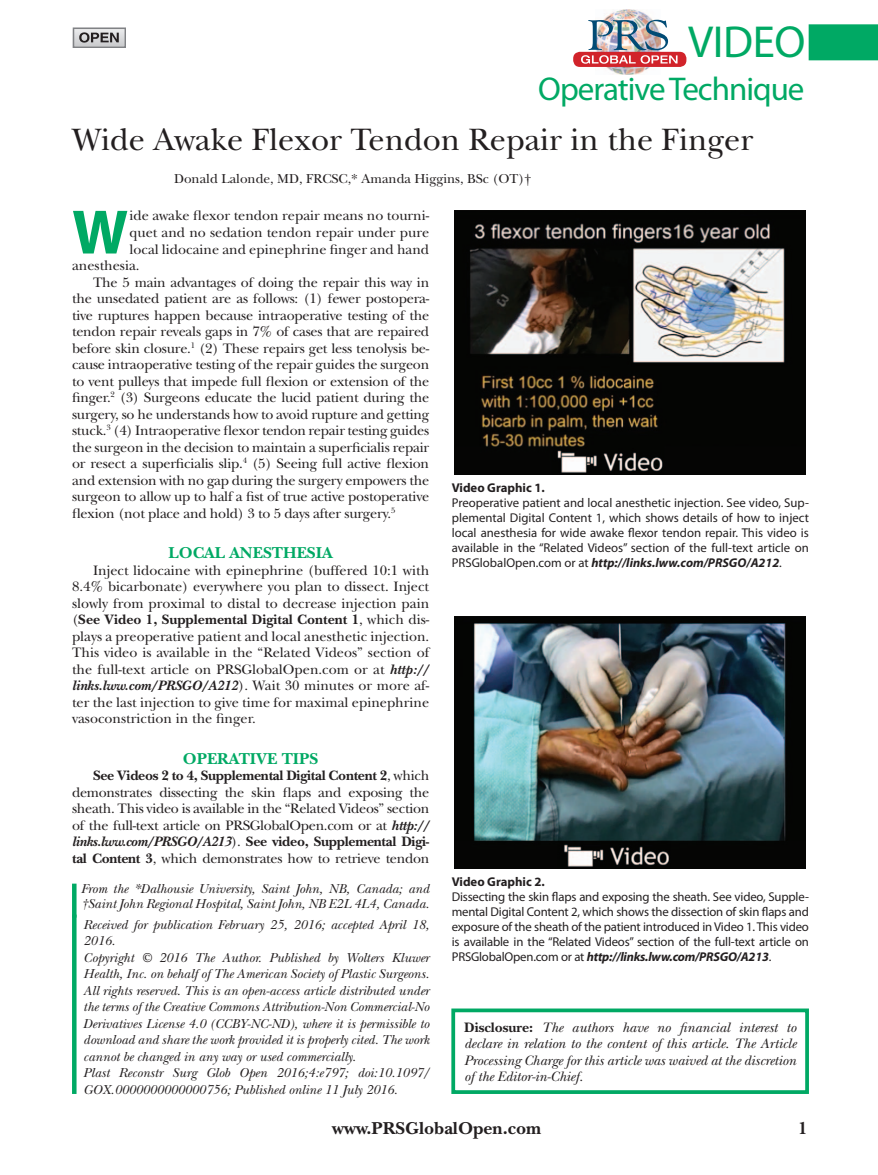
<style>
.page{position:relative;width:878px;height:1175px;background:#fff}
.page>*{position:absolute;margin:0;border:0;box-sizing:border-box;transform-origin:0 0}
.t1{font:700 63.15px "Myriad Pro";color:#00a964}
.t2{font:45px "Myriad Pro";letter-spacing:-.01em;color:#00a964}
.t3{font:33px "Myriad Pro";letter-spacing:-.03em;color:#00a964}
.t4{font:32.25px "New Baskerville";color:#231f20}
.t5{font:700 18px "New Baskerville";color:#231f20}
.t6{font:700 16.5px "New Baskerville";color:#00a964}
.t7{font:14.25px/16.5px "New Baskerville";letter-spacing:-.015em;color:#231f20;text-align:justify}
.t8{font:italic 14.25px/16.5px "New Baskerville";color:#231f20;text-align:justify}
.t9{font:italic 13.5px/16.5px "New Baskerville";color:#231f20}
.t10{font:13.5px "New Baskerville";color:#231f20}
.t11{font:12.75px/15px "Myriad Pro";letter-spacing:-.005em;color:#231f20;text-align:justify}
.t12{font:700 12.75px "Myriad Pro";color:#231f20}
.s1{font-weight:700}
.s2{font-weight:700;font-style:italic}
.s3{font-weight:700;font-style:normal}
</style>
<div class="page">
<img style="left:603px;top:10px;width:57px;height:65px">
<div style="left:573px;top:52px;width:113px;height:15px;background:#d1232a;border-radius:7px"></div>
<img style="left:581px;top:20px;width:96px;height:44px">
<div style="left:808px;top:24px;width:69px;height:36px;background:#00a964"></div>
<div style="left:73px;top:28px;width:52px;height:20px;border:2px solid #808285"></div>
<svg style="left:79px;top:32px;width:40px;height:11px"></svg>
<hr style="left:72px;top:883px;width:4px;height:34px;background:#00a964">
<div style="left:451px;top:1008px;width:357px;height:86px;border:4px solid #00a964"></div>
<hr style="left:72px;top:914px;width:4px;height:180px;background:#00a964">
<img style="left:455px;top:210px;width:350px;height:264px">
<img style="left:455px;top:616px;width:350px;height:253px">
<h2 class="t2" style="left:688px;top:14px;width:119px">Video</h2>
<h3 class="t3" style="left:538px;top:69px;width:268px">Operative Technique</h3>
<h3 class="t4" style="left:72px;top:120px;width:682px">Wide Awake Flexor Tendon Repair in the Finger</h3>
<p class="t10" style="left:174px;top:170px;width:358px">Donald Lalonde, MD, FRCSC,* Amanda Higgins, BSc (OT)†</p>
<h1 class="t1" style="left:72px;top:191px;width:58px">W</h1>
<p class="t7" style="left:129px;top:208px;width:301px">ide awake flexor tendon repair means no tourni-</p>
<p class="t7" style="left:129px;top:224px;width:301px">quet and no sedation tendon repair under pure</p>
<p class="t7" style="left:129px;top:241px;width:301px">local lidocaine and epinephrine finger and hand</p>
<p class="t7" style="left:72px;top:257px;width:69px">anesthesia.</p>
<p class="t7" style="left:93px;top:274px;width:338px">The 5 main advantages of doing the repair this way in</p>
<p class="t7" style="left:72px;top:290px;width:359px">the unsedated patient are as follows: (1) fewer postopera-</p>
<p class="t7" style="left:72px;top:307px;width:359px">tive ruptures happen because intraoperative testing of the</p>
<p class="t7" style="left:72px;top:323px;width:358px">tendon repair reveals gaps in 7% of cases that are repaired</p>
<p class="t7" style="left:72px;top:340px;width:359px">before skin closure.<sup>1</sup> (2) These repairs get less tenolysis be-</p>
<p class="t7" style="left:72px;top:356px;width:359px">cause intraoperative testing of the repair guides the surgeon</p>
<p class="t7" style="left:72px;top:373px;width:358px">to vent pulleys that impede full flexion or extension of the</p>
<p class="t7" style="left:72px;top:389px;width:358px">finger.<sup>2</sup> (3) Surgeons educate the lucid patient during the</p>
<p class="t7" style="left:72px;top:406px;width:359px">surgery, so he understands how to avoid rupture and getting</p>
<p class="t7" style="left:72px;top:422px;width:358px">stuck.<sup>3</sup> (4) Intraoperative flexor tendon repair testing guides</p>
<p class="t7" style="left:72px;top:439px;width:359px">the surgeon in the decision to maintain a superficialis repair</p>
<p class="t7" style="left:72px;top:455px;width:358px">or resect a superficialis slip.<sup>4</sup> (5) Seeing full active flexion</p>
<p class="t7" style="left:72px;top:472px;width:359px">and extension with no gap during the surgery empowers the</p>
<p class="t7" style="left:72px;top:488px;width:359px">surgeon to allow up to half a fist of true active postoperative</p>
<p class="t7" style="left:72px;top:505px;width:325px">flexion (not place and hold) 3 to 5 days after surgery.<sup>5</sup></p>
<p class="t6" style="left:168px;top:543px;width:166px">LOCAL ANESTHESIA</p>
<p class="t7" style="left:72px;top:562px;width:359px;text-indent:21px">Inject lidocaine with epinephrine (buffered 10:1 with 8.4% bicarbonate) everywhere you plan to dissect. Inject slowly from proximal to distal to decrease injection pain (<span class="s1">See Video 1, Supplemental Digital Content 1</span>, which dis&shy;plays a preoperative patient and local anesthetic injection.<br>This video is available in the “Related Videos” section of the full-text article on PRSGlobalOpen.com or at <span class="s2">http:// links.lww.com/PRSGO/A212</span>). Wait 30 minutes or more af&shy;ter the last injection to give time for maximal epinephrine vasoconstriction in the finger.</p>
<p class="t6" style="left:183px;top:748px;width:137px">OPERATIVE TIPS</p>
<p class="t7" style="left:72px;top:767px;width:359px;text-indent:21px"><span class="s1">See Videos 2 to 4, Supplemental Digital Content 2</span>, which demonstrates dissecting the skin flaps and exposing the sheath. This video is available in the “Related Videos” section of the full-text article on PRSGlobalOpen.com or at <span class="s2">http:// links.lww.com/PRSGO/A213</span>). <span class="s1">See video, Supplemental Digi&shy;tal Content 3</span>, which demonstrates how to retrieve tendon</p>
<p class="t9" style="left:81px;top:881px;width:350px;line-height:15px">From the *Dalhousie University, Saint John, NB, Canada; and †Saint John Regional Hospital, Saint John, NB E2L 4L4, Canada.</p>
<p class="t9" style="left:83px;top:916px;width:347px">Received for publication February 25, 2016; accepted April 18, 2016.<br>Copyright © 2016 The Author. Published by Wolters Kluwer Health, Inc. on behalf of The American Society of Plastic Surgeons.<br>All rights reserved. This is an open-access article distributed under the terms of the Creative Commons Attribution-Non Commercial-No Derivatives License 4.0 (CCBY-NC-ND), where it is permissible to download and share the work provided it is properly cited. The work cannot be changed in any way or used commercially.<br>Plast Reconstr Surg Glob Open 2016;4:e797; doi:10.1097/ GOX.0000000000000756; Published online 11 July 2016.</p>
<p class="t12" style="left:452px;top:479px;width:94px">Video Graphic 1.</p>
<p class="t11" style="left:452px;top:495px;width:359px">Preoperative patient and local anesthetic injection. See video, Sup&shy;plemental Digital Content 1, which shows details of how to inject local anesthesia for wide awake flexor tendon repair. This video is available in the “Related Videos” section of the full-text article on PRSGlobalOpen.com or at <span class="s2">http://links.lww.com/PRSGO/A212</span>.</p>
<p class="t12" style="left:452px;top:873px;width:94px">Video Graphic 2.</p>
<p class="t11" style="left:452px;top:889px;width:359px">Dissecting the skin flaps and exposing the sheath. See video, Supple&shy;mental Digital Content 2, which shows the dissection of skin flaps and exposure of the sheath of the patient introduced in Video 1. This video is available in the “Related Videos” section of the full-text article on PRSGlobalOpen.com or at <span class="s2">http://links.lww.com/PRSGO/A213</span>.</p>
<p class="t8" style="left:464px;top:1018px;width:333px"><span class="s3">Disclosure:</span> The authors have no financial interest to declare in relation to the content of this article. The Article Processing Charge for this article was waived at the discretion of the Editor-in-Chief.</p>
<p class="t5" style="left:332px;top:1118px;width:210px">www.PRSGlobalOpen.com</p>
<p class="t5" style="left:798px;top:1118px;width:11px">1</p>
</div>
